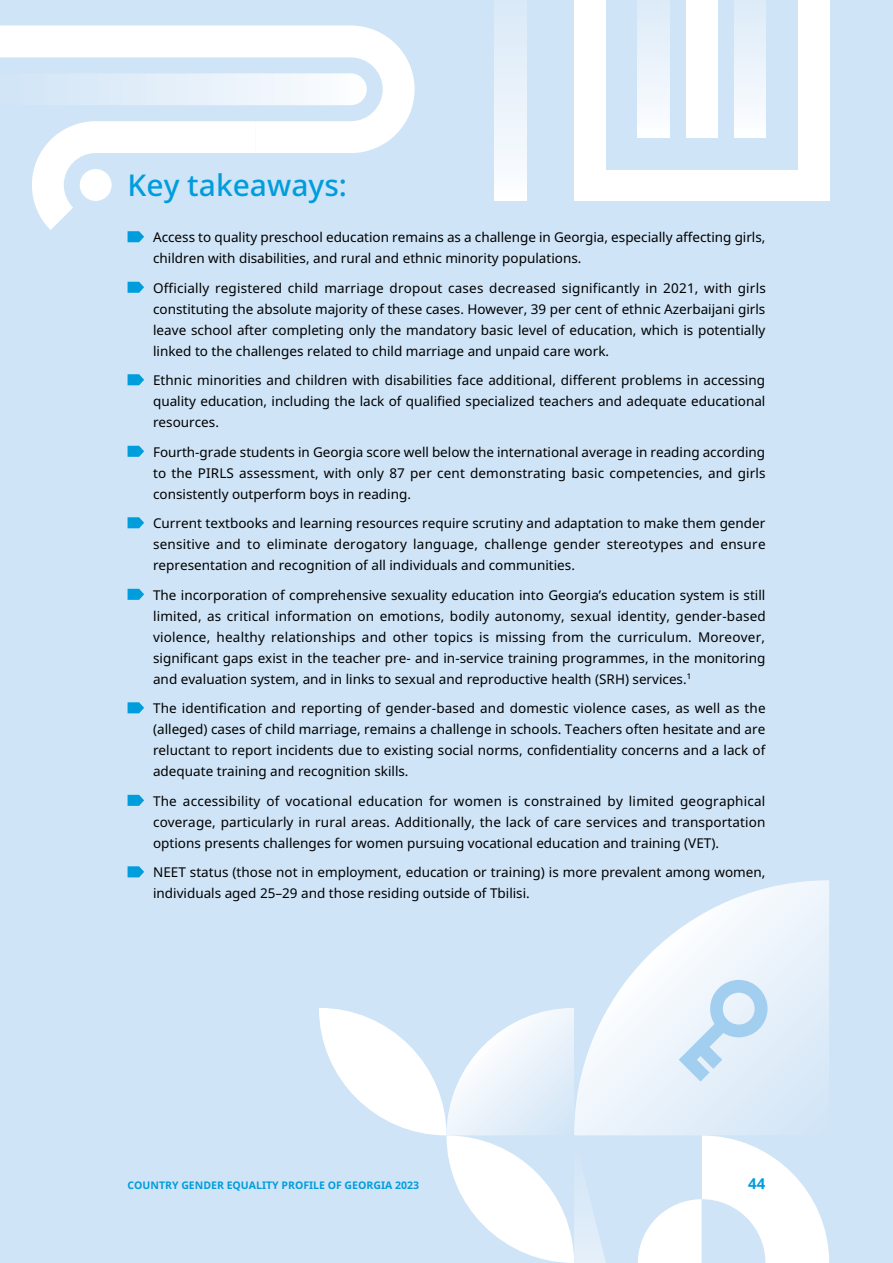
<style>
.page{position:relative;width:893px;height:1263px;background:#cfe4f6}
.page>*{position:absolute;margin:0;border:0;box-sizing:border-box;transform-origin:0 0}
.h1-key{font:500 30px "Noto Sans Georgian";color:#009ddc}
.t1{font:700 15px "Noto Sans Georgian";color:#009ddc}
.bd-list-1{font:13.5px/21px "Noto Sans Georgian";color:#000;text-align:justify}
.t2{font:700 10.5px "Noto Sans Georgian";color:#009ddc}
</style>
<div class="page">
<svg style="left:627px;top:880px;width:202px;height:100px"></svg>
<svg style="left:0;top:26px;width:415px;height:127px;fill:#fff"></svg>
<svg style="left:0;top:73px;width:367px;height:32px"></svg>
<div style="left:574px;top:0;width:255px;height:201px;background:#fff"></div>
<div style="left:606px;top:0;width:191px;height:169px;background:#cfe4f6"></div>
<div style="left:638px;top:0;width:127px;height:137px;background:linear-gradient(to bottom,#dceaf8,#fcfdff)"></div>
<div style="left:670px;top:0;width:63px;height:169px;background:#cfe4f6"></div>
<div style="left:686px;top:0;width:32px;height:137px;background:#fff"></div>
<div style="left:494px;top:0;width:32px;height:201px;background:linear-gradient(to bottom,#d9e9f7,#fdfdff)"></div>
<svg style="left:32px;top:121px;width:223px;height:121px"></svg>
<svg style="left:128px;top:282px;width:16px;height:11px"></svg>
<svg style="left:128px;top:374px;width:16px;height:11px"></svg>
<svg style="left:128px;top:446px;width:16px;height:11px"></svg>
<svg style="left:128px;top:517px;width:16px;height:11px"></svg>
<svg style="left:128px;top:589px;width:16px;height:11px"></svg>
<svg style="left:128px;top:702px;width:16px;height:11px"></svg>
<svg style="left:128px;top:795px;width:16px;height:11px"></svg>
<svg style="left:128px;top:866px;width:16px;height:11px"></svg>
<svg style="left:319px;top:980px;width:510px;height:283px"></svg>
<p class="h1-key" style="left:128px;top:164px;width:221px">Key takeaways:</p>
<p class="bd-list-1" style="left:153px;top:226px;width:614px">Access to quality preschool education remains as a challenge in Georgia, especially affecting girls, children with disabilities, and rural and ethnic minority populations.</p>
<p class="bd-list-1" style="left:153px;top:277px;width:614px">Officially registered child marriage dropout cases decreased significantly in 2021, with girls constituting the absolute majority of these cases. However, 39 per cent of ethnic Azerbaijani girls leave school after completing only the mandatory basic level of education, which is potentially linked to the challenges related to child marriage and unpaid care work.</p>
<p class="bd-list-1" style="left:153px;top:369px;width:614px">Ethnic minorities and children with disabilities face additional, different problems in accessing quality education, including the lack of qualified specialized teachers and adequate educational resources.</p>
<p class="bd-list-1" style="left:153px;top:441px;width:614px">Fourth-grade students in Georgia score well below the international average in reading according to the PIRLS assessment, with only 87 per cent demonstrating basic competencies, and girls consistently outperform boys in reading.</p>
<p class="bd-list-1" style="left:153px;top:512px;width:614px">Current textbooks and learning resources require scrutiny and adaptation to make them gender sensitive and to eliminate derogatory language, challenge gender stereotypes and ensure representation and recognition of all individuals and communities.</p>
<p class="bd-list-1" style="left:153px;top:584px;width:614px">The incorporation of comprehensive sexuality education into Georgia’s education system is still limited, as critical information on emotions, bodily autonomy, sexual identity, gender-based violence, healthy relationships and other topics is missing from the curriculum. Moreover, significant gaps exist in the teacher pre- and in-service training programmes, in the monitoring and evaluation system, and in links to sexual and reproductive health (SRH) services.<sup>1</sup></p>
<p class="bd-list-1" style="left:153px;top:697px;width:614px">The identification and reporting of gender-based and domestic violence cases, as well as the (alleged) cases of child marriage, remains a challenge in schools. Teachers often hesitate and are reluctant to report incidents due to existing social norms, confidentiality concerns and a lack of adequate training and recognition skills.</p>
<p class="bd-list-1" style="left:153px;top:790px;width:614px">The accessibility of vocational education for women is constrained by limited geographical coverage, particularly in rural areas. Additionally, the lack of care services and transportation options presents challenges for women pursuing vocational education and training (VET).</p>
<p class="bd-list-1" style="left:153px;top:861px;width:614px">NEET status (those not in employment, education or training) is more prevalent among women, individuals aged 25–29 and those residing outside of Tbilisi.</p>
<p class="t2" style="left:128px;top:1177px;width:293px">COUNTRY GENDER EQUALITY PROFILE OF GEORGIA 2023</p>
<p class="t1" style="left:748px;top:1172px;width:19px">44</p>
</div>
